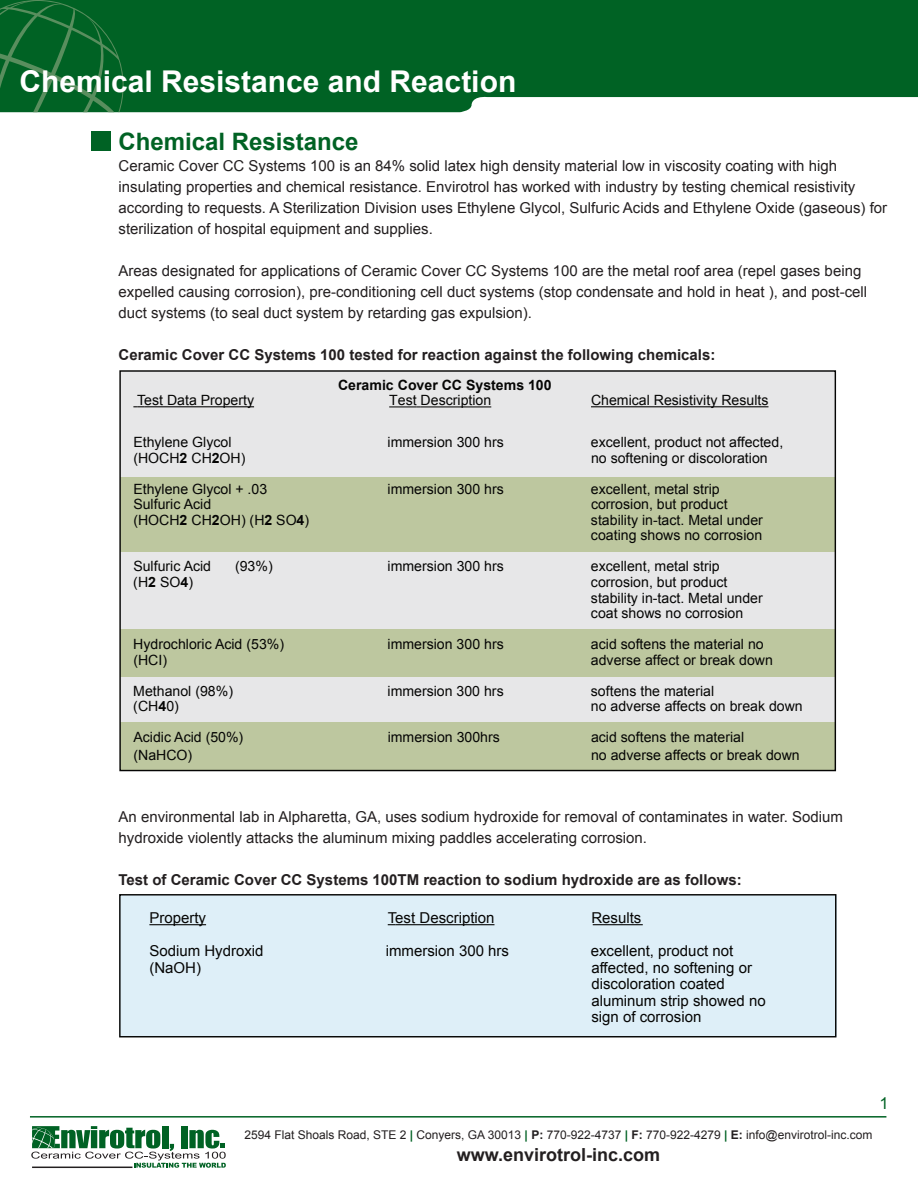
<style>
.page{position:relative;width:918px;height:1188px;background:#fff}
.page>*{position:absolute;margin:0;border:0;box-sizing:border-box;transform-origin:0 0}
.t1{font:700 30px "Arial";color:#fff}
.t2{font:700 24px "Arial";color:#006224}
.t3{font:700 18px "Arial";color:#231f20}
.t4{font:16.5px "Arial";color:#006224}
.t5{font:15px/21px "Arial";color:#231f20}
.t6{font:15px/16.5px "Arial";color:#050504}
.t7{font:700 15px "Arial";color:#231f20}
.t8{font:14.1px/15.6px "Arial";color:#050504}
.t9{font:700 14.1px "Arial";color:#050504}
.t10{font:12px "Arial";color:#231f20}
.s1{font-weight:700}
.s2{font-weight:700;color:#006224}
</style>
<div class="page">
<svg style="left:124px;top:0;width:794px;height:112px;background:#136d34"></svg>
<svg style="left:0;top:0;width:124px;height:112px;background:#0c682c"></svg>
<div style="left:91px;top:131px;width:19px;height:20px;background:#006224"></div>
<svg style="left:31px;top:1126px;width:195px;height:42px"></svg>
<hr style="left:32px;top:1167px;width:100px;height:1px;background:#231f20">
<hr style="left:30px;top:1116px;width:856px;height:2px;background:#006224">
<div style="left:120px;top:371px;width:715px;height:400px;background:#e7e7e8"></div>
<div style="left:120px;top:477px;width:715px;height:75px;background:#bdc79f"></div>
<div style="left:120px;top:630px;width:715px;height:47px;background:#bdc79f"></div>
<div style="left:120px;top:722px;width:715px;height:47px;background:#bdc79f"></div>
<hr style="left:144px;top:406px;width:110px;height:1px;background:#050504">
<svg style="left:389px;top:406px;width:32px;height:1px"></svg>
<hr style="left:421px;top:406px;width:70px;height:1px;background:#050504">
<hr style="left:591px;top:406px;width:177px;height:1px;background:#050504">
<div style="left:120px;top:895px;width:717px;height:142px;background:#deeff8"></div>
<div style="left:119px;top:894px;width:717px;height:143px;border:1px solid #050504"></div>
<hr style="left:149px;top:924px;width:57px;height:1px;background:#050504">
<hr style="left:395px;top:924px;width:99px;height:1px;background:#050504">
<hr style="left:593px;top:924px;width:50px;height:1px;background:#050504">
<h1 class="t1" style="left:19px;top:61px;width:498px">Chemical Resistance and Reaction</h1>
<h2 class="t2" style="left:119px;top:126px;width:242px">Chemical Resistance</h2>
<p class="t5" style="left:119px;top:155px;width:770px">Ceramic Cover CC Systems 100 is an 84% solid latex high density material low in viscosity coating with high insulating properties and chemical resistance. Envirotrol has worked with industry by testing chemical resistivity according to requests. A Sterilization Division uses Ethylene Glycol, Sulfuric Acids and Ethylene Oxide (gaseous) for sterilization of hospital equipment and supplies.</p>
<p class="t5" style="left:119px;top:260px;width:750px">Areas designated for applications of Ceramic Cover CC Systems 100 are the metal roof area (repel gases being expelled causing corrosion), pre-conditioning cell duct systems (stop condensate and hold in heat ), and post-cell duct systems (to seal duct system by retarding gas expulsion).</p>
<p class="t7" style="left:119px;top:345px;width:598px">Ceramic Cover CC Systems 100 tested for reaction against the following chemicals:</p>
<p class="t9" style="left:338px;top:376px;width:215px">Ceramic Cover CC Systems 100</p>
<p class="t8" style="left:137px;top:393px;width:119px">Test Data Property</p>
<p class="t8" style="left:389px;top:393px;width:104px">Test Description</p>
<p class="t8" style="left:591px;top:393px;width:179px">Chemical Resistivity Results</p>
<p class="t8" style="left:133px;top:434px;width:100px">Ethylene Glycol</p>
<p class="t8" style="left:388px;top:434px;width:118px">immersion 300 hrs</p>
<p class="t8" style="left:591px;top:434px;width:194px">excellent, product not affected,</p>
<p class="t8" style="left:133px;top:450px;width:114px">(HOCH<span class="s1">2</span> CH<span class="s1">2</span>OH)</p>
<p class="t8" style="left:591px;top:450px;width:178px">no softening or discoloration</p>
<p class="t8" style="left:133px;top:481px;width:135px">Ethylene Glycol + .03</p>
<p class="t8" style="left:388px;top:481px;width:118px">immersion 300 hrs</p>
<p class="t8" style="left:591px;top:481px;width:130px">excellent, metal strip</p>
<p class="t8" style="left:133px;top:497px;width:79px">Sulfuric Acid</p>
<p class="t8" style="left:591px;top:497px;width:138px">corrosion, but product</p>
<p class="t8" style="left:133px;top:512px;width:177px">(HOCH<span class="s1">2</span> CH<span class="s1">2</span>OH) (H<span class="s1">2</span> SO<span class="s1">4</span>)</p>
<p class="t8" style="left:591px;top:512px;width:173px">stability in-tact. Metal under coating shows no corrosion</p>
<p class="t8" style="left:133px;top:559px;width:79px">Sulfuric Acid</p>
<p class="t8" style="left:235px;top:559px;width:39px">(93%)</p>
<p class="t8" style="left:388px;top:559px;width:118px">immersion 300 hrs</p>
<p class="t8" style="left:591px;top:559px;width:130px">excellent, metal strip</p>
<p class="t8" style="left:133px;top:574px;width:61px">(H<span class="s1">2</span> SO<span class="s1">4</span>)</p>
<p class="t8" style="left:591px;top:574px;width:173px">corrosion, but product stability in-tact. Metal under coat shows no corrosion</p>
<p class="t8" style="left:133px;top:637px;width:152px">Hydrochloric Acid (53%)</p>
<p class="t8" style="left:388px;top:637px;width:118px">immersion 300 hrs</p>
<p class="t8" style="left:591px;top:637px;width:174px">acid softens the material no</p>
<p class="t8" style="left:133px;top:652px;width:35px">(HCI)</p>
<p class="t8" style="left:591px;top:652px;width:184px">adverse affect or break down</p>
<p class="t8" style="left:133px;top:683px;width:101px">Methanol (98%)</p>
<p class="t8" style="left:388px;top:683px;width:118px">immersion 300 hrs</p>
<p class="t8" style="left:591px;top:683px;width:125px">softens the material</p>
<p class="t8" style="left:133px;top:699px;width:47px">(CH<span class="s1">4</span>0)</p>
<p class="t8" style="left:591px;top:699px;width:213px">no adverse affects on break down</p>
<p class="t8" style="left:133px;top:730px;width:111px">Acidic Acid (50%)</p>
<p class="t8" style="left:388px;top:730px;width:114px">immersion 300hrs</p>
<p class="t8" style="left:591px;top:730px;width:155px">acid softens the material</p>
<p class="t8" style="left:133px;top:747px;width:60px">(NaHCO)</p>
<p class="t8" style="left:591px;top:747px;width:210px">no adverse affects or break down</p>
<p class="t5" style="left:119px;top:806px;width:726px">An environmental lab in Alpharetta, GA, uses sodium hydroxide for removal of contaminates in water. Sodium hydroxide violently attacks the aluminum mixing paddles accelerating corrosion.</p>
<p class="t7" style="left:119px;top:870px;width:625px">Test of Ceramic Cover CC Systems 100TM reaction to sodium hydroxide are as follows:</p>
<p class="t6" style="left:149px;top:910px;width:58px">Property</p>
<p class="t6" style="left:388px;top:910px;width:108px">Test Description</p>
<p class="t6" style="left:591px;top:910px;width:52px">Results</p>
<p class="t6" style="left:149px;top:943px;width:116px">Sodium Hydroxid (NaOH)</p>
<p class="t6" style="left:386px;top:943px;width:125px">immersion 300 hrs</p>
<p class="t6" style="left:591px;top:943px;width:144px">excellent, product not</p>
<p class="t6" style="left:591px;top:959px;width:176px">affected, no softening or discoloration coated aluminum strip showed no sign of corrosion</p>
<p class="t10" style="left:244px;top:1127px;width:629px">2594 Flat Shoals Road, STE 2 <span class="s2">|</span> Conyers, GA 30013 <span class="s2">|</span> <span class="s1">P:</span> 770-922-4737 <span class="s2">|</span> <span class="s1">F:</span> 770-922-4279 <span class="s2">|</span> <span class="s1">E:</span> info@envirotrol-inc.com</p>
<p class="t3" style="left:457px;top:1142px;width:205px">www.envirotrol-inc.com</p>
<p class="t4" style="left:879px;top:1093px;width:11px">1</p>
</div>
